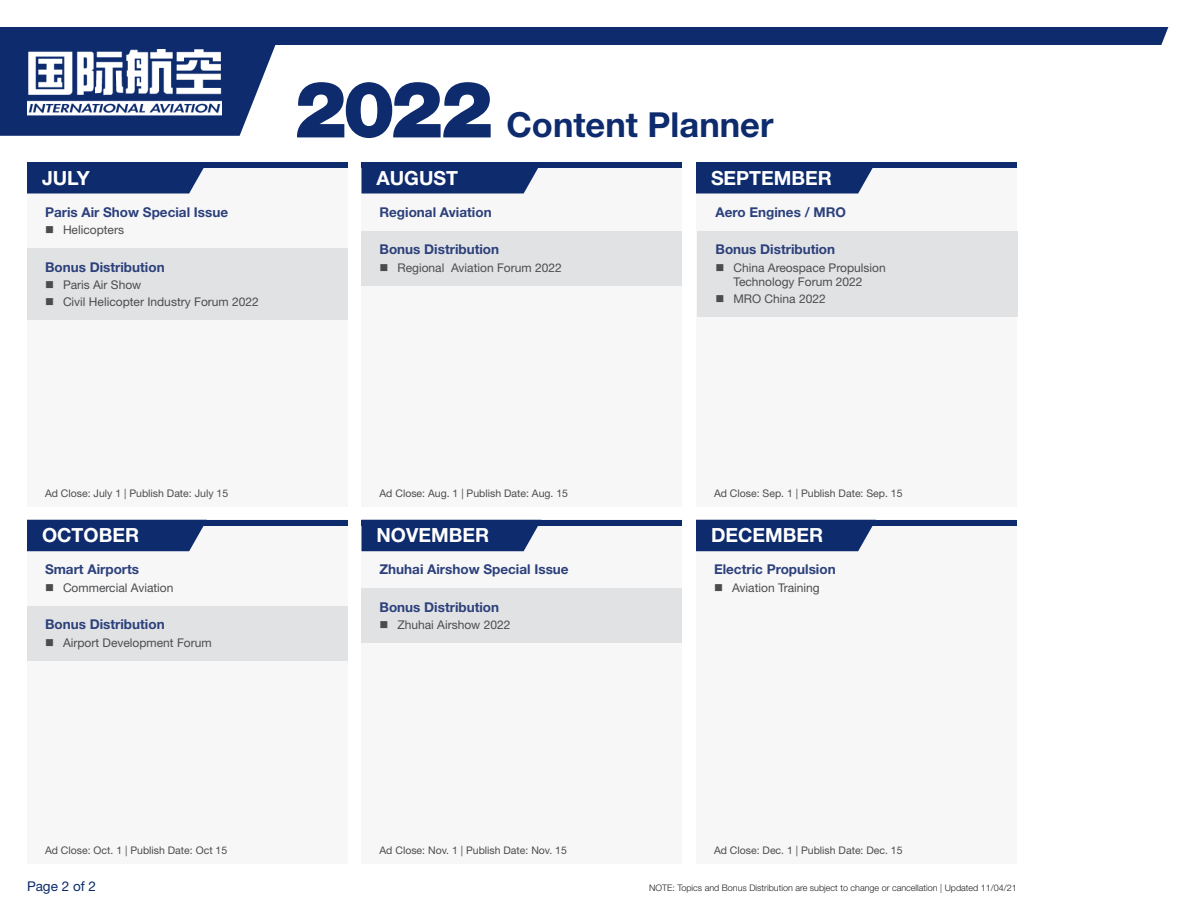
<style>
.page{position:relative;width:1188px;height:918px;background:#fff}
.page>*{position:absolute;margin:0;border:0;box-sizing:border-box;transform-origin:0 0}
.t1{font:900 78.45px "Helvetica Neue LT Std";color:#0d2b6d}
.t2{font:700 34.5px "Helvetica Neue LT Std";color:#0d2b6d}
.t3{font:700 19.5px "Helvetica Neue LT Std";color:#fff}
.Topic{font:700 13.5px "Helvetica Neue LT Std";color:#2c407b}
.t4{font:13.5px "Helvetica Neue LT Std";color:#0d2b6d}
.t5{font:12px/14.4px "Helvetica Neue LT Std";color:#4b4c4d}
.Production_Dates{font:10.5px "Helvetica Neue LT Std";color:#4b4c4d}
.t6{font:300 9px "Helvetica Neue LT Std";color:#231f20}
</style>
<div class="page">
<svg style="left:0;top:27px;width:1168px;height:109px"></svg>
<div style="left:27px;top:520px;width:321px;height:344px;background:#f7f7f8"></div>
<div style="left:362px;top:162px;width:320px;height:344px;background:#f7f7f8"></div>
<div style="left:362px;top:520px;width:320px;height:344px;background:#f7f7f8"></div>
<div style="left:696px;top:162px;width:321px;height:344px;background:#f7f7f8"></div>
<div style="left:696px;top:520px;width:321px;height:344px;background:#f7f7f8"></div>
<div style="left:27px;top:162px;width:321px;height:344px;background:#f7f7f8"></div>
<img style="left:27px;top:50px;width:195px;height:66px">
<div style="left:362px;top:520px;width:320px;height:6px;background:#0d2b6d"></div>
<div style="left:362px;top:526px;width:176px;height:25px;background:#0d2b6d"></div>
<div style="left:696px;top:520px;width:321px;height:6px;background:#0d2b6d"></div>
<div style="left:696px;top:526px;width:177px;height:25px;background:#0d2b6d"></div>
<div style="left:27px;top:520px;width:321px;height:6px;background:#0d2b6d"></div>
<div style="left:27px;top:526px;width:177px;height:25px;background:#0d2b6d"></div>
<div style="left:696px;top:162px;width:321px;height:6px;background:#0d2b6d"></div>
<div style="left:696px;top:168px;width:177px;height:25px;background:#0d2b6d"></div>
<div style="left:362px;top:162px;width:320px;height:6px;background:#0d2b6d"></div>
<div style="left:362px;top:168px;width:176px;height:25px;background:#0d2b6d"></div>
<div style="left:27px;top:162px;width:321px;height:6px;background:#0d2b6d"></div>
<div style="left:27px;top:168px;width:177px;height:25px;background:#0d2b6d"></div>
<div style="left:27px;top:248px;width:321px;height:72px;background:#e1e2e4"></div>
<div style="left:362px;top:231px;width:320px;height:54px;background:#e1e2e4"></div>
<div style="left:27px;top:606px;width:321px;height:54px;background:#e1e2e4"></div>
<div style="left:362px;top:589px;width:320px;height:54px;background:#e1e2e4"></div>
<div style="left:698px;top:231px;width:320px;height:86px;background:#e1e2e4"></div>
<h1 class="t1" style="left:294px;top:63px;width:200px">2022</h1>
<h2 class="t2" style="left:506px;top:104px;width:269px">Content Planner</h2>
<p class="t3" style="left:42px;top:166px;width:49px">JULY</p>
<p class="t3" style="left:376px;top:166px;width:83px">AUGUST</p>
<p class="t3" style="left:711px;top:166px;width:122px">SEPTEMBER</p>
<p class="Topic" style="left:45px;top:203px;width:185px">Paris Air Show Special Issue</p>
<p class="t5" style="left:63px;top:222px;width:63px">Helicopters</p>
<p class="Topic" style="left:45px;top:258px;width:121px">Bonus Distribution</p>
<p class="t5" style="left:63px;top:277px;width:80px">Paris Air Show</p>
<p class="t5" style="left:63px;top:295px;width:197px">Civil Helicopter Industry Forum 2022</p>
<p class="Production_Dates" style="left:45px;top:487px;width:185px">Ad Close: July 1 | Publish Date: July 15</p>
<p class="Topic" style="left:380px;top:203px;width:114px">Regional Aviation</p>
<p class="Topic" style="left:380px;top:241px;width:121px">Bonus Distribution</p>
<p class="t5" style="left:398px;top:260px;width:166px">Regional Aviation Forum 2022</p>
<p class="Production_Dates" style="left:380px;top:487px;width:190px">Ad Close: Aug. 1 | Publish Date: Aug. 15</p>
<p class="Topic" style="left:716px;top:203px;width:132px">Aero Engines / MRO</p>
<p class="Topic" style="left:716px;top:241px;width:121px">Bonus Distribution</p>
<p class="t5" style="left:734px;top:260px;width:154px">China Areospace Propulsion<br>Technology Forum 2022</p>
<p class="t5" style="left:734px;top:292px;width:94px">MRO China 2022</p>
<p class="Production_Dates" style="left:714px;top:487px;width:190px">Ad Close: Sep. 1 | Publish Date: Sep. 15</p>
<p class="t3" style="left:42px;top:523px;width:99px">OCTOBER</p>
<p class="t3" style="left:376px;top:523px;width:114px">NOVEMBER</p>
<p class="t3" style="left:711px;top:523px;width:114px">DECEMBER</p>
<p class="Topic" style="left:45px;top:561px;width:96px">Smart Airports</p>
<p class="t5" style="left:63px;top:580px;width:112px">Commercial Aviation</p>
<p class="Topic" style="left:45px;top:616px;width:121px">Bonus Distribution</p>
<p class="t5" style="left:63px;top:635px;width:150px">Airport Development Forum</p>
<p class="Topic" style="left:380px;top:561px;width:191px">Zhuhai Airshow Special Issue</p>
<p class="Topic" style="left:380px;top:599px;width:121px">Bonus Distribution</p>
<p class="t5" style="left:398px;top:618px;width:114px">Zhuhai Airshow 2022</p>
<p class="Topic" style="left:714px;top:561px;width:123px">Electric Propulsion</p>
<p class="t5" style="left:732px;top:580px;width:89px">Aviation Training</p>
<p class="Production_Dates" style="left:45px;top:844px;width:184px">Ad Close: Oct. 1 | Publish Date: Oct 15</p>
<p class="Production_Dates" style="left:380px;top:844px;width:189px">Ad Close: Nov. 1 | Publish Date: Nov. 15</p>
<p class="Production_Dates" style="left:714px;top:844px;width:190px">Ad Close: Dec. 1 | Publish Date: Dec. 15</p>
<p class="t4" style="left:27px;top:878px;width:71px">Page 2 of 2</p>
<p class="t6" style="left:649px;top:882px;width:369px">NOTE: Topics and Bonus Distribution are subject to change or cancellation | Updated 11/04/21</p>
</div>
